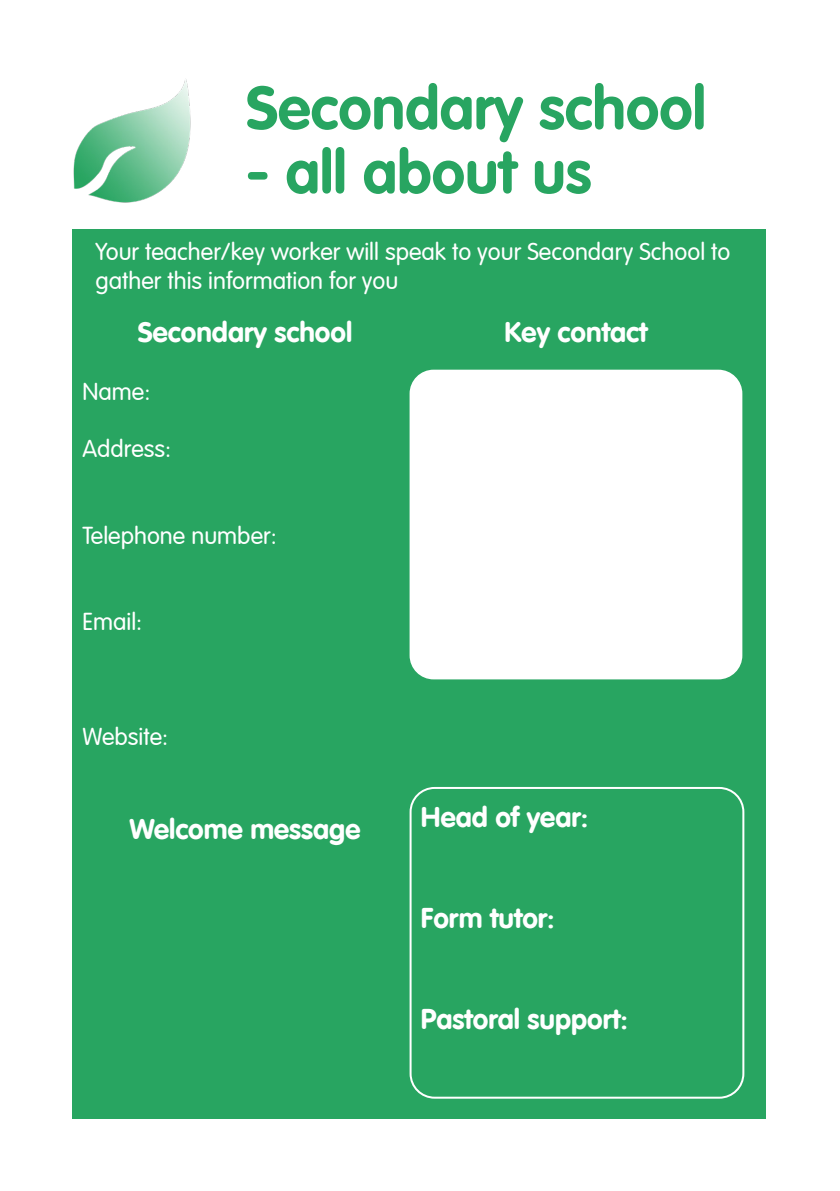
<style>
.page{position:relative;width:840px;height:1191px;background:#fff}
.page>*{position:absolute;margin:0;border:0;box-sizing:border-box;transform-origin:0 0}
.t1{font:700 60px "VAG Rounded Std";color:#28a561}
.t2{font:700 28px "VAG Rounded Std";color:#fff}
.t3{font:300 24px/28.8px "VAG Rounded Std";color:#fff}
</style>
<div class="page">
<div style="left:72px;top:230px;width:693px;height:889px;background:#28a561"></div>
<img style="left:73px;top:79px;width:118px;height:124px">
<div style="left:409px;top:787px;width:335px;height:311px;border:2px solid #fff;border-radius:24px"></div>
<div style="left:409px;top:370px;width:333px;height:309px;background:#fff;border-radius:24px"></div>
<p class="t1" style="left:246px;top:73px;width:461px">Secondary school</p>
<p class="t1" style="left:246px;top:137px;width:346px">- all about us</p>
<p class="t3" style="left:95px;top:238px;width:636px">Your teacher/key worker will speak to your Secondary School to gather this information for you</p>
<p class="t2" style="left:138px;top:316px;width:216px">Secondary school</p>
<p class="t3" style="left:82px;top:378px;width:69px">Name:</p>
<p class="t3" style="left:82px;top:435px;width:90px">Address:</p>
<p class="t3" style="left:82px;top:522px;width:196px">Telephone number:</p>
<p class="t3" style="left:82px;top:608px;width:61px">Email:</p>
<p class="t3" style="left:82px;top:723px;width:87px">Website:</p>
<p class="t2" style="left:130px;top:812px;width:232px">Welcome message</p>
<p class="t2" style="left:504px;top:316px;width:144px">Key contact</p>
<p class="t2" style="left:420px;top:801px;width:169px">Head of year:</p>
<p class="t2" style="left:420px;top:901px;width:135px">Form tutor:</p>
<p class="t2" style="left:420px;top:1002px;width:208px">Pastoral support:</p>
</div>
